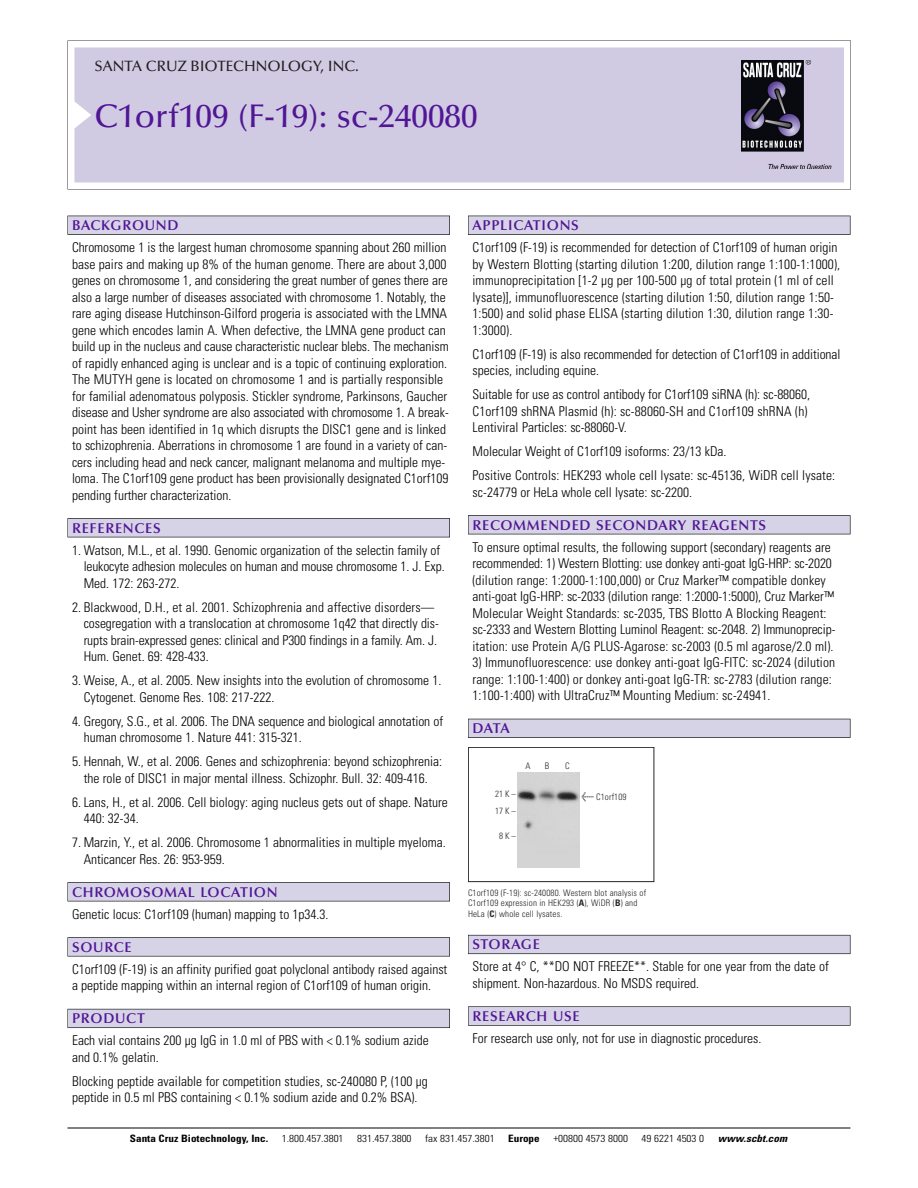
<style>
.page{position:relative;width:918px;height:1188px;background:#fff}
.page>*{position:absolute;margin:0;border:0;box-sizing:border-box;transform-origin:0 0}
.t1{font:500 33px "Optima";color:#511695}
.t2{font:500 15px "Optima";color:#231f20}
.t3{font:600 14.25px "Optima";letter-spacing:.05em;color:#511695}
.t4{font:300 condensed 13.5px/16.5px "Univers";color:#000}
.t5{font:300 condensed 10.2px "Univers";color:#000;scale:1.1 1}
.t6{font:700 condensed 10.2px "Univers";color:#000;scale:1.1 1}
.t7{font:italic 700 condensed 10.2px "Univers";letter-spacing:.005em;color:#000;scale:1.1 1}
.t8{font:9px/10.5px "Univers Condensed Light+VFQTQK";letter-spacing:.015em;color:#272627}
.s1{font-family:"Meta Plus Book Roman+HYFTIK";font-size:10.5px}
.s2{font-family:"Univers Condensed Bold+RTSFQZ"}
</style>
<div class="page">
<svg style="left:68px;top:40px;width:783px;height:149px"></svg>
<div style="left:74px;top:47px;width:770px;height:135px;background:#d1cae3"></div>
<img style="left:741px;top:60px;width:90px;height:108px">
<div style="left:68px;top:216px;width:382px;height:19px;background:#525155"></div>
<div style="left:68px;top:216px;width:381px;height:18px;background:#d7d3e7"></div>
<div style="left:68px;top:518px;width:382px;height:19px;background:#525155"></div>
<div style="left:68px;top:519px;width:381px;height:18px;background:#d7d3e7"></div>
<div style="left:68px;top:882px;width:382px;height:19px;background:#545357"></div>
<div style="left:68px;top:883px;width:381px;height:18px;background:#d7d3e7"></div>
<div style="left:68px;top:937px;width:382px;height:19px;background:#575759"></div>
<div style="left:68px;top:938px;width:381px;height:18px;background:#d7d3e7"></div>
<div style="left:68px;top:1009px;width:382px;height:19px;background:#5b5a62"></div>
<div style="left:68px;top:1009px;width:381px;height:18px;background:#d7d3e7"></div>
<div style="left:468px;top:216px;width:382px;height:19px;background:#525155"></div>
<div style="left:468px;top:216px;width:382px;height:18px;background:#d7d3e7"></div>
<div style="left:468px;top:515px;width:382px;height:19px;background:#525155"></div>
<div style="left:468px;top:516px;width:382px;height:18px;background:#d7d3e7"></div>
<div style="left:468px;top:719px;width:382px;height:19px;background:#525158"></div>
<div style="left:468px;top:719px;width:382px;height:18px;background:#d7d3e7"></div>
<div style="left:468px;top:935px;width:382px;height:19px;background:#66646e"></div>
<div style="left:468px;top:935px;width:382px;height:18px;background:#d7d3e7"></div>
<div style="left:468px;top:1006px;width:382px;height:20px;background:#666"></div>
<div style="left:468px;top:1007px;width:382px;height:18px;background:#d7d3e7"></div>
<hr style="left:68px;top:1128px;width:782px;height:1px;background:#000">
<div style="left:468px;top:747px;width:186px;height:135px;border:1px solid #272627"></div>
<img style="left:517px;top:772px;width:62px;height:95px">
<p class="t2" style="left:94px;top:61px;width:266px">SANTA CRUZ BIOTECHNOLOGY, INC.</p>
<h1 class="t1" style="left:94px;top:103px;width:385px">C1orf109 (F-19): sc-240080</h1>
<p class="t3" style="left:72px;top:219px;width:108px">BACKGROUND</p>
<p class="t4" style="left:72px;top:240px;width:378px">Chromosome 1 is the largest human chromosome spanning about 260 million base pairs and making up 8% of the human genome. There are about 3,000 genes on chromosome 1, and considering the great number of genes there are also a large number of diseases associated with chromosome 1. Notably, the rare aging disease Hutchinson-Gilford progeria is associated with the LMNA gene which encodes lamin A. When defective, the LMNA gene product can build up in the nucleus and cause characteristic nuclear blebs. The mechanism of rapidly enhanced aging is unclear and is a topic of continuing exploration.<br>The MUTYH gene is located on chromosome 1 and is partially responsible for familial adenomatous polyposis. Stickler syndrome, Parkinsons, Gaucher disease and Usher syndrome are also associated with chromosome 1. A break&shy;point has been identified in 1q which disrupts the DISC1 gene and is linked to schizophrenia. Aberrations in chromosome 1 are found in a variety of can&shy;cers including head and neck cancer, malignant melanoma and multiple mye&shy;loma. The C1orf109 gene product has been provisionally designated C1orf109 pending further characterization.</p>
<p class="t3" style="left:72px;top:522px;width:90px">REFERENCES</p>
<p class="t4" style="left:84px;top:543px;width:362px;text-indent:-12px">1. Watson, M.L., et al. 1990. Genomic organization of the selectin family of leukocyte adhesion molecules on human and mouse chromosome 1. J. Exp.<br>Med. 172: 263-272.</p>
<p class="t4" style="left:84px;top:600px;width:357px;text-indent:-12px">2. Blackwood, D.H., et al. 2001. Schizophrenia and affective disorders— cosegregation with a translocation at chromosome 1q42 that directly dis&shy;rupts brain-expressed genes: clinical and P300 findings in a family. Am. J.<br>Hum. Genet. 69: 428-433.</p>
<p class="t4" style="left:84px;top:673px;width:359px;text-indent:-12px">3. Weise, A., et al. 2005. New insights into the evolution of chromosome 1.<br>Cytogenet. Genome Res. 108: 217-222.</p>
<p class="t4" style="left:84px;top:714px;width:361px;text-indent:-12px">4. Gregory, S.G., et al. 2006. The DNA sequence and biological annotation of human chromosome 1. Nature 441: 315-321.</p>
<p class="t4" style="left:72px;top:754px;width:372px;text-align:center">5. Hennah, W., et al. 2006. Genes and schizophrenia: beyond schizophrenia: the role of DISC1 in major mental illness. Schizophr. Bull. 32: 409-416.</p>
<p class="t4" style="left:84px;top:795px;width:366px;text-indent:-12px">6. Lans, H., et al. 2006. Cell biology: aging nucleus gets out of shape. Nature<br>440: 32-34.</p>
<p class="t4" style="left:84px;top:835px;width:364px;text-indent:-12px">7. Marzin, Y., et al. 2006. Chromosome 1 abnormalities in multiple myeloma.<br>Anticancer Res. 26: 953-959.</p>
<p class="t3" style="left:72px;top:886px;width:207px">CHROMOSOMAL LOCATION</p>
<p class="t4" style="left:72px;top:907px;width:258px">Genetic locus: C1orf109 (human) mapping to 1p34.3.</p>
<p class="t3" style="left:72px;top:941px;width:61px">SOURCE</p>
<p class="t4" style="left:72px;top:962px;width:377px">C1orf109 (F-19) is an affinity purified goat polyclonal antibody raised against a peptide mapping within an internal region of C1orf109 of human origin.</p>
<p class="t3" style="left:72px;top:1013px;width:74px">PRODUCT</p>
<p class="t4" style="left:72px;top:1033px;width:358px">Each vial contains 200 µg IgG in 1.0 ml of PBS with &lt; 0.1% sodium azide and 0.1% gelatin.</p>
<p class="t4" style="left:72px;top:1074px;width:357px">Blocking peptide available for competition studies, sc-240080 P, (100 µg peptide in 0.5 ml PBS containing &lt; 0.1% sodium azide and 0.2% BSA).</p>
<p class="t3" style="left:473px;top:219px;width:108px">APPLICATIONS</p>
<p class="t4" style="left:473px;top:240px;width:369px">C1orf109 (F-19) is recommended for detection of C1orf109 of human origin by Western Blotting (starting dilution 1:200, dilution range 1:100-1:1000), immunoprecipitation [1-2 µg per 100-500 µg of total protein (1 ml of cell lysate)], immunofluorescence (starting dilution 1:50, dilution range 1:50- 1:500) and solid phase ELISA (starting dilution 1:30, dilution range 1:30- 1:3000).</p>
<p class="t4" style="left:473px;top:347px;width:369px">C1orf109 (F-19) is also recommended for detection of C1orf109 in additional species, including equine.</p>
<p class="t4" style="left:473px;top:387px;width:339px">Suitable for use as control antibody for C1orf109 siRNA (h): sc-88060,<br>C1orf109 shRNA Plasmid (h): sc-88060-SH and C1orf109 shRNA (h)<br>Lentiviral Particles: sc-88060-V.</p>
<p class="t4" style="left:473px;top:440px;width:364px;line-height:24px">Molecular Weight of C1orf109 isoforms: 23/13 kDa.<br>Positive Controls: HEK293 whole cell lysate: sc-45136, WiDR cell lysate:</p>
<p class="t4" style="left:473px;top:485px;width:221px">sc-24779 or HeLa whole cell lysate: sc-2200.</p>
<p class="t3" style="left:473px;top:519px;width:295px">RECOMMENDED SECONDARY REAGENTS</p>
<p class="t4" style="left:473px;top:540px;width:364px">To ensure optimal results, the following support (secondary) reagents are recommended: 1) Western Blotting: use donkey anti-goat IgG-HRP: sc-2020 (dilution range: 1:2000-1:100,000) or Cruz Marker™ compatible donkey anti-goat IgG-HRP: sc-2033 (dilution range: 1:2000-1:5000), Cruz Marker™ Molecular Weight Standards: sc-2035, TBS Blotto A Blocking Reagent: sc-2333 and Western Blotting Luminol Reagent: sc-2048. 2) Immunoprecip&shy;itation: use Protein A/G PLUS-Agarose: sc-2003 (0.5 ml agarose/2.0 ml).</p>
<p class="t4" style="left:473px;top:655px;width:364px">3) Immunofluorescence: use donkey anti-goat IgG-FITC: sc-2024 (dilution range: 1:100-1:400) or donkey anti-goat IgG-TR: sc-2783 (dilution range:<br>1:100-1:400) with UltraCruz™ Mounting Medium: sc-24941.</p>
<p class="t3" style="left:473px;top:723px;width:39px">DATA</p>
<p class="t8" style="left:495px;top:786px;width:22px;line-height:17.4px">21K–<br>17K–</p>
<p class="t8" style="left:499px;top:832px;width:18px">8K–</p>
<p class="t8" style="left:526px;top:761px;width:7px">A</p>
<p class="t8" style="left:545px;top:761px;width:6px">B</p>
<p class="t8" style="left:565px;top:761px;width:6px">C</p>
<p class="t8" style="left:582px;top:793px;width:47px"><span class="s1">&lt;</span> C1orf109</p>
<p class="t8" style="left:468px;top:888px;width:180px">C1orf109 (F-19): sc-240080. Western blot analysis of<br>C1orf109 expression in HEK293 (<span class="s2">A</span>), WiDR (<span class="s2">B</span>) and<br>HeLa (<span class="s2">C</span>) whole cell lysates.</p>
<p class="t3" style="left:473px;top:939px;width:69px">STORAGE</p>
<p class="t4" style="left:473px;top:959px;width:358px">Store at 4° C, **DO NOT FREEZE**. Stable for one year from the date of shipment. Non-hazardous. No MSDS required.</p>
<p class="t3" style="left:473px;top:1010px;width:109px">RESEARCH USE</p>
<p class="t4" style="left:473px;top:1031px;width:290px">For research use only, not for use in diagnostic procedures.</p>
<p class="t6" style="left:130px;top:1135px;width:127px">Santa Cruz Biotechnology, Inc.</p>
<p class="t5" style="left:282px;top:1135px;width:58px">1.800.457.3801</p>
<p class="t5" style="left:357px;top:1135px;width:51px">831.457.3800</p>
<p class="t5" style="left:425px;top:1135px;width:65px">fax 831.457.3801</p>
<p class="t6" style="left:508px;top:1135px;width:30px">Europe</p>
<p class="t5" style="left:553px;top:1135px;width:69px">+00800 4573 8000</p>
<p class="t5" style="left:642px;top:1135px;width:58px">49 6221 4503 0</p>
<p class="t7" style="left:718px;top:1135px;width:64px">www.scbt.com</p>
</div>
